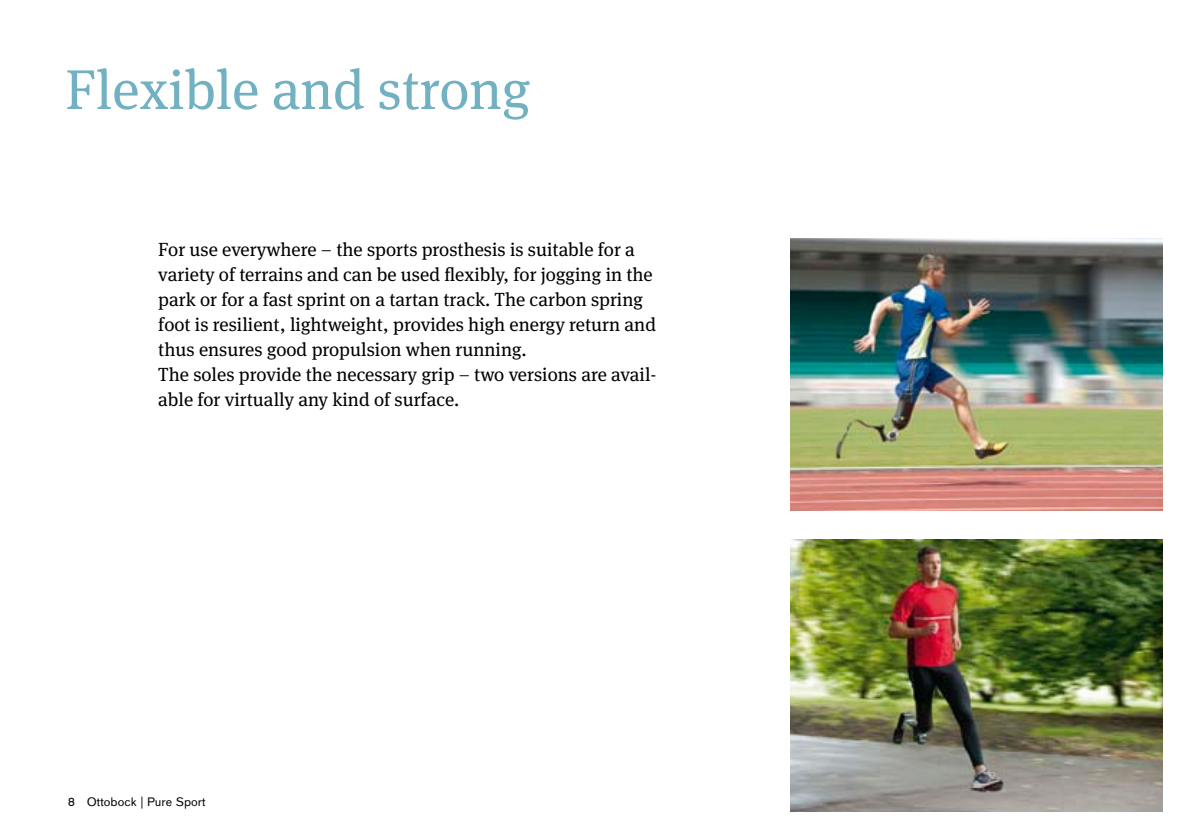
<style>
.page{position:relative;width:1191px;height:840px;background:#fff}
.page>*{position:absolute;margin:0;border:0;box-sizing:border-box;transform-origin:0 0}
.t1{font:56px "OBO Serif";color:#71b1c2}
.t2{font:19px/25px "OBO Serif";color:#000}
.t3{font:12px "OBO Sans";letter-spacing:.005em;color:#000}
</style>
<div class="page">
<img style="left:790px;top:238px;width:372px;height:272px">
<img style="left:790px;top:539px;width:372px;height:272px">
<h1 class="t1" style="left:65px;top:57px;width:467px">Flexible and strong</h1>
<p class="t2" style="left:158px;top:236px;width:499px">For use everywhere – the sports prosthesis is suitable for a variety of terrains and can be used flexibly, for jogging in the park or for a fast sprint on a tartan track. The carbon spring foot is resilient, lightweight, provides high energy return and thus ensures good propulsion when running.<br>The soles provide the necessary grip – two versions are avail&shy;able for virtually any kind of surface.</p>
<p class="t3" style="left:68px;top:794px;width:139px">8 Ottobock | Pure Sport</p>
</div>
